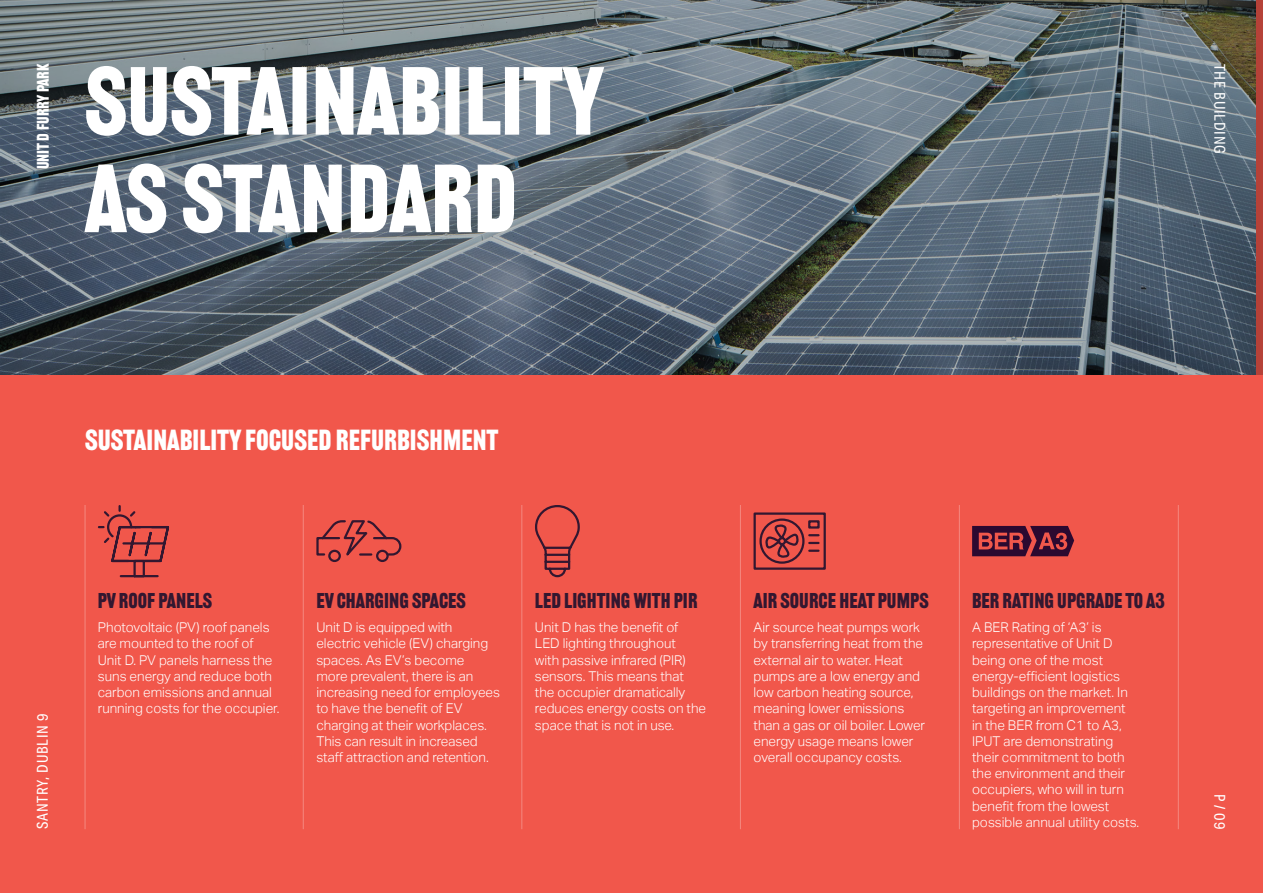
<style>
.page{position:relative;width:1263px;height:893px;background:#fff}
.page>*{position:absolute;margin:0;border:0;box-sizing:border-box;transform-origin:0 0}
.t1{font:94.5px/97.5px "Railroad Gothic ATF";color:#fff}
.t2{font:28.5px "Railroad Gothic ATF";color:#fff}
.t3{font:21px "Railroad Gothic ATF";color:#331730}
.t4{font:16.5px "Railroad Gothic ATF";color:#fff}
.t5{font:15px "Aktiv Grotesk Cd";letter-spacing:.05em;color:#fff}
.t6{font:300 13.5px/16.2px "Aktiv Grotesk";color:#fff}
</style>
<div class="page">
<div style="left:0;top:0;width:1262px;height:893px;background:#f1574b"></div>
<svg style="left:0;top:0;width:1263px;height:374px;background:#5d6a75"></svg>
<svg style="left:97px;top:505px;width:72px;height:73px"></svg>
<svg style="left:316px;top:520px;width:86px;height:42px"></svg>
<svg style="left:753px;top:512px;width:73px;height:58px"></svg>
<svg style="left:535px;top:505px;width:45px;height:73px"></svg>
<hr style="left:303px;top:505px;width:1px;height:324px;background:#fff">
<hr style="left:85px;top:505px;width:1px;height:324px;background:#fff">
<hr style="left:521px;top:505px;width:1px;height:324px;background:#fff">
<hr style="left:740px;top:505px;width:1px;height:324px;background:#fff">
<hr style="left:959px;top:505px;width:1px;height:324px;background:#fff">
<hr style="left:1178px;top:505px;width:1px;height:324px;background:#fff">
<svg style="left:972px;top:526px;width:102px;height:30px"></svg>
<p class="t4" style="left:33px;top:169px;width:107px;rotate:-90deg">UNIT D FURRY PARK</p>
<h1 class="t1" style="left:85px;top:53px;width:520px">SUSTAINABILITY<br>AS STANDARD</h1>
<p class="t5" style="left:1228px;top:64px;width:91px;rotate:90deg">THE BUILDING</p>
<h2 class="t2" style="left:85px;top:423px;width:415px">SUSTAINABILITY FOCUSED REFURBISHMENT</h2>
<p class="t5" style="left:34px;top:829px;width:117px;rotate:-90deg">SANTRY, DUBLIN 9</p>
<h3 class="t3" style="left:98px;top:588px;width:116px">PV ROOF PANELS</h3>
<p class="t6" style="left:98px;top:619px;width:183px">Photovoltaic (PV) roof panels are mounted to the roof of<br>Unit D. PV panels harness the suns energy and reduce both carbon emissions and annual running costs for the occupier.</p>
<h3 class="t3" style="left:316px;top:588px;width:151px">EV CHARGING SPACES</h3>
<p class="t6" style="left:316px;top:619px;width:185px">Unit D is equipped with electric vehicle (EV) charging spaces. As EV’s become<br>more prevalent, there is an increasing need for employees to have the benefit of EV charging at their workplaces.<br>This can result in increased staff attraction and retention.</p>
<h3 class="t3" style="left:535px;top:588px;width:164px">LED LIGHTING WITH PIR</h3>
<p class="t6" style="left:535px;top:619px;width:173px">Unit D has the benefit of<br>LED lighting throughout<br>with passive infrared (PIR) sensors. This means that the occupier dramatically reduces energy costs on the space that is not in use.</p>
<h3 class="t3" style="left:753px;top:588px;width:177px">AIR SOURCE HEAT PUMPS</h3>
<p class="t6" style="left:753px;top:619px;width:173px">Air source heat pumps work by transferring heat from the external air to water. Heat pumps are a low energy and low carbon heating source, meaning lower emissions than a gas or oil boiler. Lower energy usage means lower overall occupancy costs.</p>
<h3 class="t3" style="left:972px;top:588px;width:194px">BER RATING UPGRADE TO A3</h3>
<p class="t6" style="left:972px;top:619px;width:169px">A BER Rating of ‘A3’ is representative of Unit D being one of the most energy-efficient logistics buildings on the market. In targeting an improvement in the BER from C1 to A3,<br>IPUT are demonstrating their commitment to both the environment and their occupiers, who will in turn benefit from the lowest possible annual utility costs.</p>
<p class="t5" style="left:1228px;top:794px;width:37px;rotate:90deg">P / 09</p>
</div>
